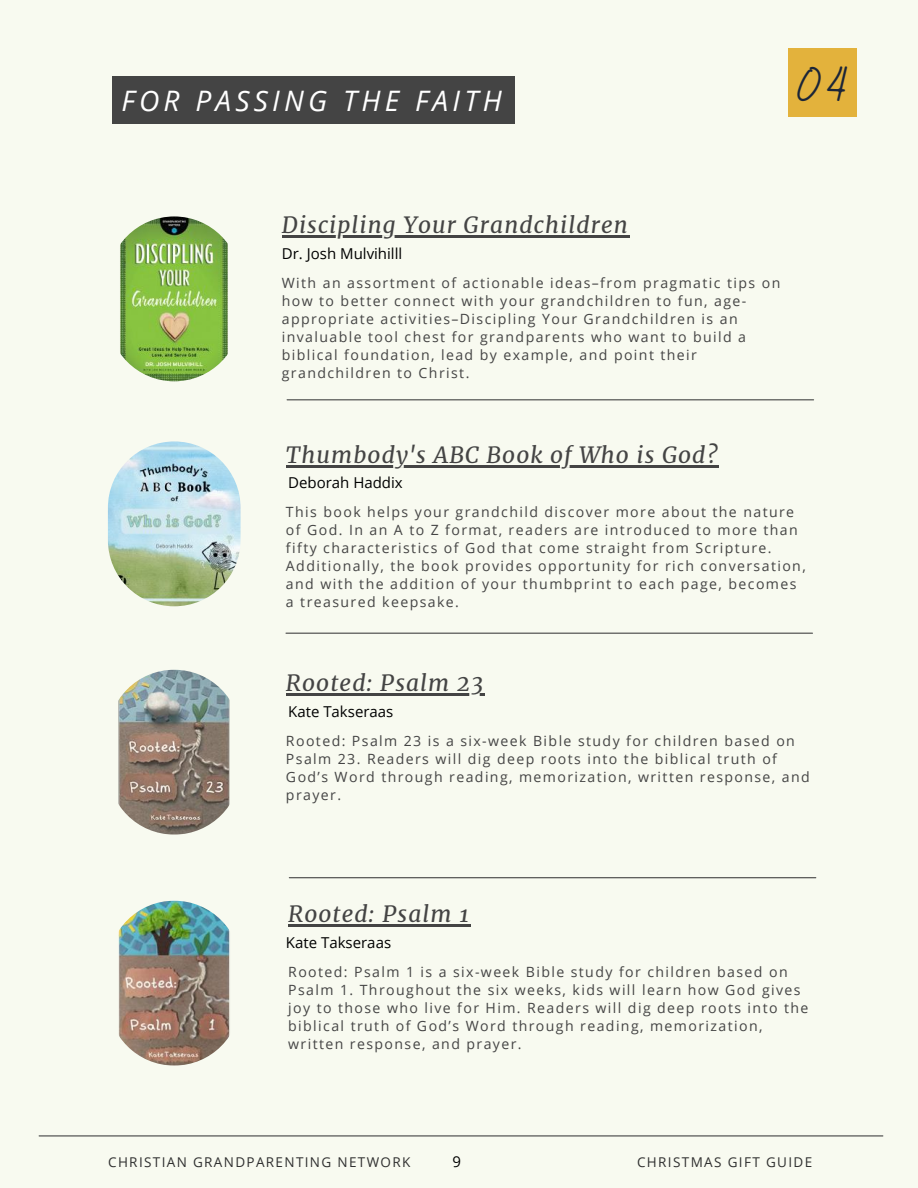
<style>
.page{position:relative;width:918px;height:1188px;background:#f8faf0}
.page>*{position:absolute;margin:0;border:0;box-sizing:border-box;transform-origin:0 0}
.t1{font:43.2px "Halimun";color:#1b2538}
.t2{font:italic 28.2px "Open Sans";letter-spacing:.15em;color:#fff}
.t3{font:italic 22.5px "Merriweather";letter-spacing:.05em;color:#444}
.t4{font:15px "Open Sans";color:#000}
.t5{font:14.1px/18px "Open Sans";letter-spacing:.1em;color:#444}
.t6{font:13.5px "Open Sans";letter-spacing:.1em;color:#303030}
</style>
<div class="page">
<div style="left:112px;top:76px;width:403px;height:48px;background:#444"></div>
<img style="left:108px;top:901px;width:132px;height:165px;border-radius:66px">
<img style="left:108px;top:216px;width:132px;height:165px;border-radius:66px">
<img style="left:108px;top:441px;width:132px;height:165px;border-radius:66px">
<img style="left:108px;top:670px;width:132px;height:165px;border-radius:66px">
<hr style="left:289px;top:877px;width:527px;height:1px;background:#444">
<hr style="left:286px;top:633px;width:526px;height:1px;background:#444">
<hr style="left:287px;top:399px;width:527px;height:1px;background:#444">
<hr style="left:39px;top:1135px;width:844px;height:1px;background:#444">
<div style="left:788px;top:48px;width:69px;height:69px;background:#e3b23c"></div>
<hr style="left:288px;top:924px;width:182px;height:3px;background:#444">
<hr style="left:282px;top:236px;width:347px;height:2px;background:#444">
<hr style="left:286px;top:465px;width:433px;height:2px;background:#444">
<hr style="left:286px;top:693px;width:199px;height:3px;background:#444">
<h2 class="t2" style="left:121px;top:81px;width:382px">FOR PASSING THE FAITH</h2>
<h1 class="t1" style="left:797px;top:61px;width:53px">04</h1>
<h3 class="t3" style="left:282px;top:211px;width:348px">Discipling Your Grandchildren</h3>
<p class="t4" style="left:282px;top:243px;width:122px">Dr. Josh Mulvihilll</p>
<p class="t5" style="left:282px;top:273px;width:500px">With an assortment of actionable ideas–from pragmatic tips on how to better connect with your grandchildren to fun, age&shy;appropriate activities–Discipling Your Grandchildren is an invaluable tool chest for grandparents who want to build a biblical foundation, lead by example, and point their grandchildren to Christ.</p>
<h3 class="t3" style="left:286px;top:441px;width:433px">Thumbody's ABC Book of Who is God?</h3>
<p class="t4" style="left:288px;top:472px;width:116px">Deborah Haddix</p>
<p class="t5" style="left:286px;top:503px;width:521px">This book helps your grandchild discover more about the nature of God. In an A to Z format, readers are introduced to more than fifty characteristics of God that come straight from Scripture.<br>Additionally, the book provides opportunity for rich conversation, and with the addition of your thumbprint to each page, becomes a treasured keepsake.</p>
<h3 class="t3" style="left:286px;top:669px;width:199px">Rooted: Psalm 23</h3>
<p class="t5" style="left:286px;top:731px;width:525px">Rooted: Psalm 23 is a six-week Bible study for children based on Psalm 23. Readers will dig deep roots into the biblical truth of God’s Word through reading, memorization, written response, and prayer.</p>
<p class="t4" style="left:288px;top:701px;width:107px">Kate Takseraas</p>
<h3 class="t3" style="left:288px;top:900px;width:183px">Rooted: Psalm 1</h3>
<p class="t4" style="left:286px;top:932px;width:107px">Kate Takseraas</p>
<p class="t5" style="left:288px;top:962px;width:522px">Rooted: Psalm 1 is a six-week Bible study for children based on Psalm 1. Throughout the six weeks, kids will learn how God gives joy to those who live for Him. Readers will dig deep roots into the biblical truth of God’s Word through reading, memorization, written response, and prayer.</p>
<p class="t4" style="left:453px;top:1151px;width:10px">9</p>
<p class="t6" style="left:108px;top:1153px;width:304px">CHRISTIAN GRANDPARENTING NETWORK</p>
<p class="t6" style="left:637px;top:1153px;width:177px">CHRISTMAS GIFT GUIDE</p>
</div>
